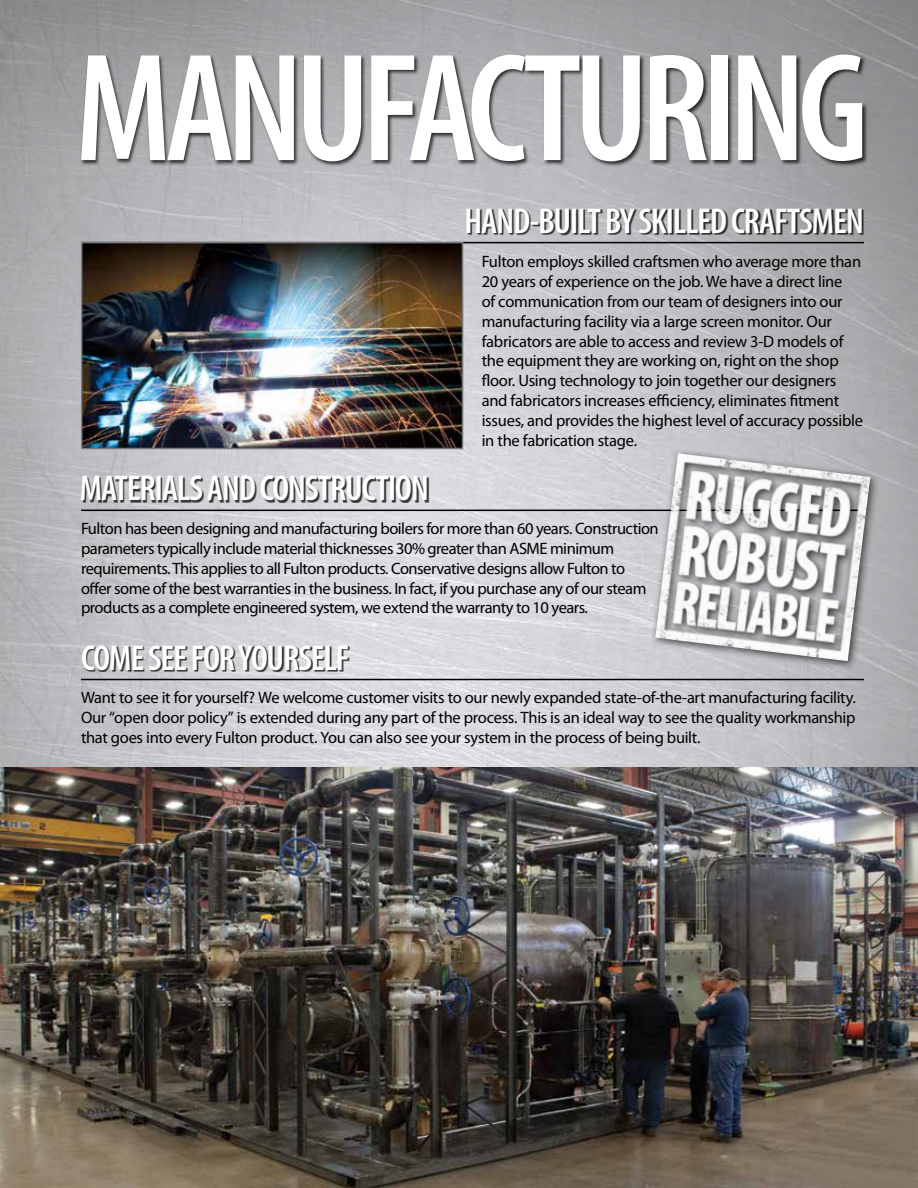
<style>
.page{position:relative;width:918px;height:1188px;background:#fff}
.page>*{position:absolute;margin:0;border:0;box-sizing:border-box;transform-origin:0 0}
.t1{font:600 condensed 155.25px "Myriad Pro";letter-spacing:-.05em;color:#fff}
.t2{font:600 condensed 36px "Myriad Pro";letter-spacing:-.025em;color:#fff}
.t3{font:16.5px/19.8px "Myriad Pro";letter-spacing:-.02em;color:#000}
</style>
<div class="page">
<div style="left:0;top:0;width:918px;height:1188px;background:#000;opacity:.66"></div>
<div style="left:467px;top:209px;width:397px;height:26px;background:#000;opacity:.75"></div>
<hr style="left:81px;top:242px;width:783px;height:1px;background:#000">
<div style="left:80px;top:53px;width:788px;height:114px;background:#000;opacity:.75"></div>
<div style="left:83px;top:645px;width:268px;height:27px;background:#000;opacity:.75"></div>
<hr style="left:81px;top:679px;width:783px;height:1px;background:#000">
<div style="left:83px;top:476px;width:346px;height:27px;background:#000;opacity:.75"></div>
<hr style="left:81px;top:510px;width:783px;height:1px;background:#000">
<img style="left:84px;top:245px;width:376px;height:201px">
<div style="left:81px;top:242px;width:382px;height:207px;border:2px solid #77787b"></div>
<img style="left:0;top:768px;width:918px;height:420px">
<div style="left:650px;top:448px;width:230px;height:223px;background:#000;opacity:.75"></div>
<img style="left:655px;top:453px;width:215px;height:208px">
<h1 class="t1" style="left:75px;top:24px;width:795px">MANUFACTURING</h1>
<h2 class="t2" style="left:464px;top:201px;width:401px">HAND-BUILT BY SKILLED CRAFTSMEN</h2>
<h2 class="t2" style="left:80px;top:469px;width:350px">MATERIALS AND CONSTRUCTION</h2>
<p class="t3" style="left:482px;top:252px;width:383px">Fulton employs skilled craftsmen who average more than 20 years of experience on the job. We have a direct line<br>of communication from our team of designers into our manufacturing facility via a large screen monitor. Our fabricators are able to access and review 3-D models of the equipment they are working on, right on the shop floor. Using technology to join together our designers and fabricators increases efficiency, eliminates fitment issues, and provides the highest level of accuracy possible in the fabrication stage.</p>
<p class="t3" style="left:81px;top:519px;width:579px">Fulton has been designing and manufacturing boilers for more than 60 years. Construction parameters typically include material thicknesses 30% greater than ASME minimum requirements. This applies to all Fulton products. Conservative designs allow Fulton to offer some of the best warranties in the business. In fact, if you purchase any of our steam products as a complete engineered system, we extend the warranty to 10 years.</p>
<h2 class="t2" style="left:81px;top:638px;width:270px">COME SEE FOR YOURSELF</h2>
<p class="t3" style="left:81px;top:688px;width:777px;text-align:justify">Want to see it for yourself? We welcome customer visits to our newly expanded state-of-the-art manufacturing facility.<br>Our “open door policy” is extended during any part of the process. This is an ideal way to see the quality workmanship that goes into every Fulton product. You can also see your system in the process of being built.</p>
</div>
